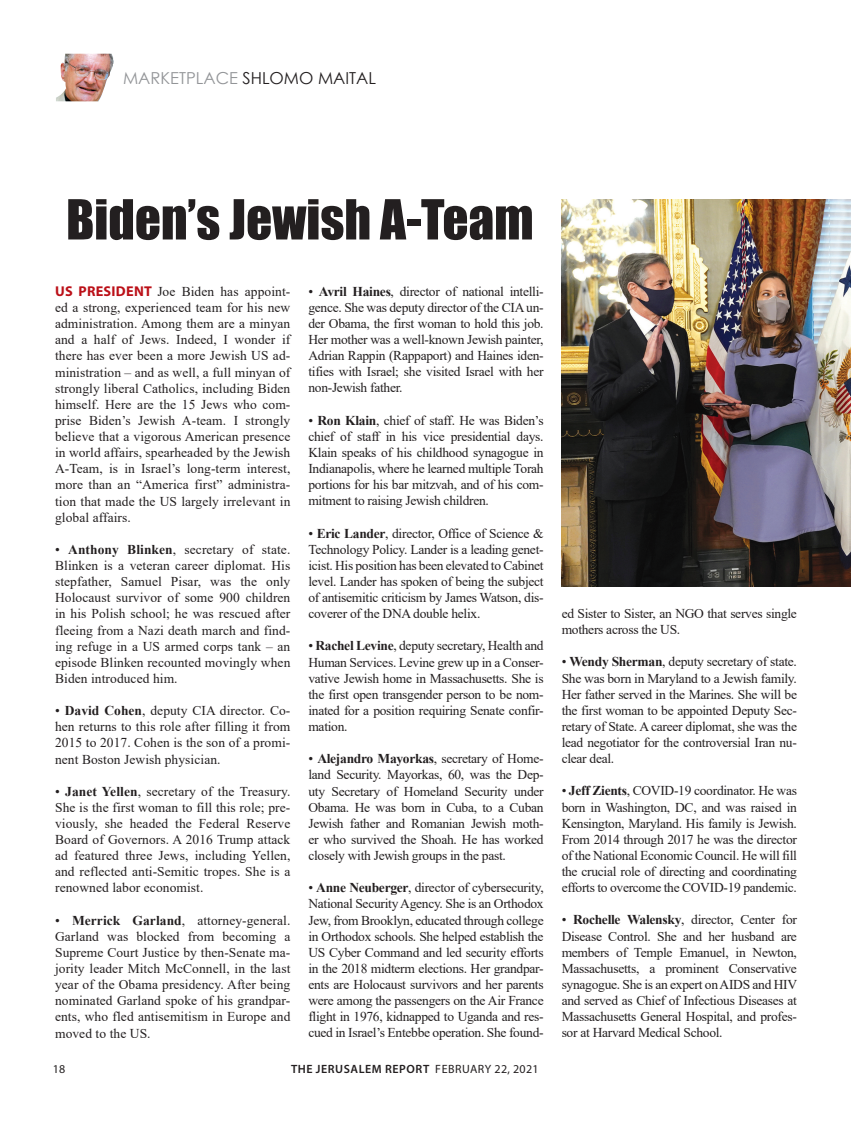
<style>
.page{position:relative;width:851px;height:1127px;background:#fff}
.page>*{position:absolute;margin:0;border:0;box-sizing:border-box;transform-origin:0 0}
.t1{font:51px "Impact";color:#231f20}
.t2{font:16.5px "Century Gothic";color:#231f20}
.t3{font:13.5px/16px "Times New Roman";letter-spacing:-.02em;color:#231f20;text-align:justify}
.t4{font:600 12px "Myriad Pro";letter-spacing:.045em;color:#231f20}
.t5{font:12px "Myriad Pro";color:#231f20}
.s1{color:#939598}
.s2{font-family:"Myriad Pro";font-weight:700;font-size:14.25px;color:#bb1018}
.s3{font-weight:700}
.s4{font-weight:400}
</style>
<div class="page">
<img style="left:56px;top:54px;width:58px;height:47px">
<img style="left:561px;top:199px;width:289px;height:387px">
<p class="t2" style="left:123px;top:66px;width:254px"><span class="s1">MARKETPLACE</span> SHLOMO MAITAL</p>
<h1 class="t1" style="left:66px;top:180px;width:469px">Biden’s Jewish A-Team</h1>
<p class="t3" style="left:55px;top:283px;width:237px"><span class="s2">US PRESIDENT</span> Joe Biden has appoint&shy;ed a strong, experienced team for his new administration. Among them are a minyan and a half of Jews. Indeed, I wonder if there has ever been a more Jewish US ad&shy;ministration – and as well, a full minyan of strongly liberal Catholics, including Biden himself. Here are the 15 Jews who com&shy;prise Biden’s Jewish A-team. I strongly believe that a vigorous American presence in world affairs, spearheaded by the Jewish A-Team, is in Israel’s long-term interest, more than an “America first” administra&shy;tion that made the US largely irrelevant in global affairs.</p>
<p class="t3" style="left:55px;top:541px;width:237px">• <span class="s3">Anthony Blinken</span>, secretary of state.<br>Blinken is a veteran career diplomat. His stepfather, Samuel Pisar, was the only Holocaust survivor of some 900 children in his Polish school; he was rescued after fleeing from a Nazi death march and find&shy;ing refuge in a US armed corps tank – an episode Blinken recounted movingly when Biden introduced him.</p>
<p class="t3" style="left:55px;top:702px;width:237px">• <span class="s3">David Cohen</span>, deputy CIA director. Co&shy;hen returns to this role after filling it from 2015 to 2017. Cohen is the son of a promi&shy;nent Boston Jewish physician.</p>
<p class="t3" style="left:55px;top:783px;width:237px">• <span class="s3">Janet Yellen</span>, secretary of the Treasury.<br>She is the first woman to fill this role; pre&shy;viously, she headed the Federal Reserve Board of Governors. A 2016 Trump attack ad featured three Jews, including Yellen, and reflected anti-Semitic tropes. She is a renowned labor economist.</p>
<p class="t3" style="left:55px;top:912px;width:237px">• <span class="s3">Merrick Garland</span>, attorney-general.<br>Garland was blocked from becoming a Supreme Court Justice by then-Senate ma&shy;jority leader Mitch McConnell, in the last year of the Obama presidency. After being nominated Garland spoke of his grandpar&shy;ents, who fled antisemitism in Europe and moved to the US.</p>
<p class="t3" style="left:308px;top:283px;width:237px">• <span class="s3">Avril Haines</span>, director of national intelli&shy;gence. She was deputy director of the CIA un&shy;der Obama, the first woman to hold this job.<br>Her mother was a well-known Jewish painter, Adrian Rappin (Rappaport) and Haines iden&shy;tifies with Israel; she visited Israel with her non-Jewish father.</p>
<p class="t3" style="left:308px;top:412px;width:237px">• <span class="s3">Ron Klain</span>, chief of staff. He was Biden’s chief of staff in his vice presidential days.<br>Klain speaks of his childhood synagogue in Indianapolis, where he learned multiple Torah portions for his bar mitzvah, and of his com&shy;mitment to raising Jewish children.</p>
<p class="t3" style="left:308px;top:524px;width:237px">• <span class="s3">Eric Lander</span>, director, Office of Science &amp; Technology Policy. Lander is a leading genet&shy;icist. His position has been elevated to Cabinet level. Lander has spoken of being the subject of antisemitic criticism by James Watson, dis&shy;coverer of the DNA double helix.</p>
<p class="t3" style="left:308px;top:637px;width:237px">• <span class="s3">Rachel Levine</span>, deputy secretary, Health and Human Services. Levine grew up in a Conser&shy;vative Jewish home in Massachusetts. She is the first open transgender person to be nom&shy;inated for a position requiring Senate confir&shy;mation.</p>
<p class="t3" style="left:308px;top:750px;width:237px">• <span class="s3">Alejandro Mayorkas</span>, secretary of Home&shy;land Security. Mayorkas, 60, was the Dep&shy;uty Secretary of Homeland Security under Obama. He was born in Cuba, to a Cuban Jewish father and Romanian Jewish moth&shy;er who survived the Shoah. He has worked closely with Jewish groups in the past.</p>
<p class="t3" style="left:308px;top:879px;width:237px">• <span class="s3">Anne Neuberger</span>, director of cybersecurity, National Security Agency. She is an Orthodox Jew, from Brooklyn, educated through college in Orthodox schools. She helped establish the US Cyber Command and led security efforts in the 2018 midterm elections. Her grandpar&shy;ents are Holocaust survivors and her parents were among the passengers on the Air France flight in 1976, kidnapped to Uganda and res&shy;cued in Israel’s Entebbe operation. She found-</p>
<p class="t5" style="left:53px;top:1061px;width:14px">18</p>
<p class="t4" style="left:291px;top:1061px;width:249px">THE JERUSALEM REPORT <span class="s4">FEBRUARY 22, 2021</span></p>
<p class="t3" style="left:561px;top:605px;width:237px">ed Sister to Sister, an NGO that serves single mothers across the US.</p>
<p class="t3" style="left:561px;top:653px;width:237px">• <span class="s3">Wendy Sherman</span>, deputy secretary of state.<br>She was born in Maryland to a Jewish family.<br>Her father served in the Marines. She will be the first woman to be appointed Deputy Sec&shy;retary of State. A career diplomat, she was the lead negotiator for the controversial Iran nu&shy;clear deal.</p>
<p class="t3" style="left:561px;top:782px;width:237px">• <span class="s3">Jeff Zients</span>, COVID-19 coordinator. He was born in Washington, DC, and was raised in Kensington, Maryland. His family is Jewish.<br>From 2014 through 2017 he was the director of the National Economic Council. He will fill the crucial role of directing and coordinating efforts to overcome the COVID-19 pandemic.</p>
<p class="t3" style="left:561px;top:911px;width:237px">• <span class="s3">Rochelle Walensky</span>, director, Center for Disease Control. She and her husband are members of Temple Emanuel, in Newton, Massachusetts, a prominent Conservative synagogue. She is an expert on AIDS and HIV and served as Chief of Infectious Diseases at Massachusetts General Hospital, and profes&shy;sor at Harvard Medical School.</p>
</div>
